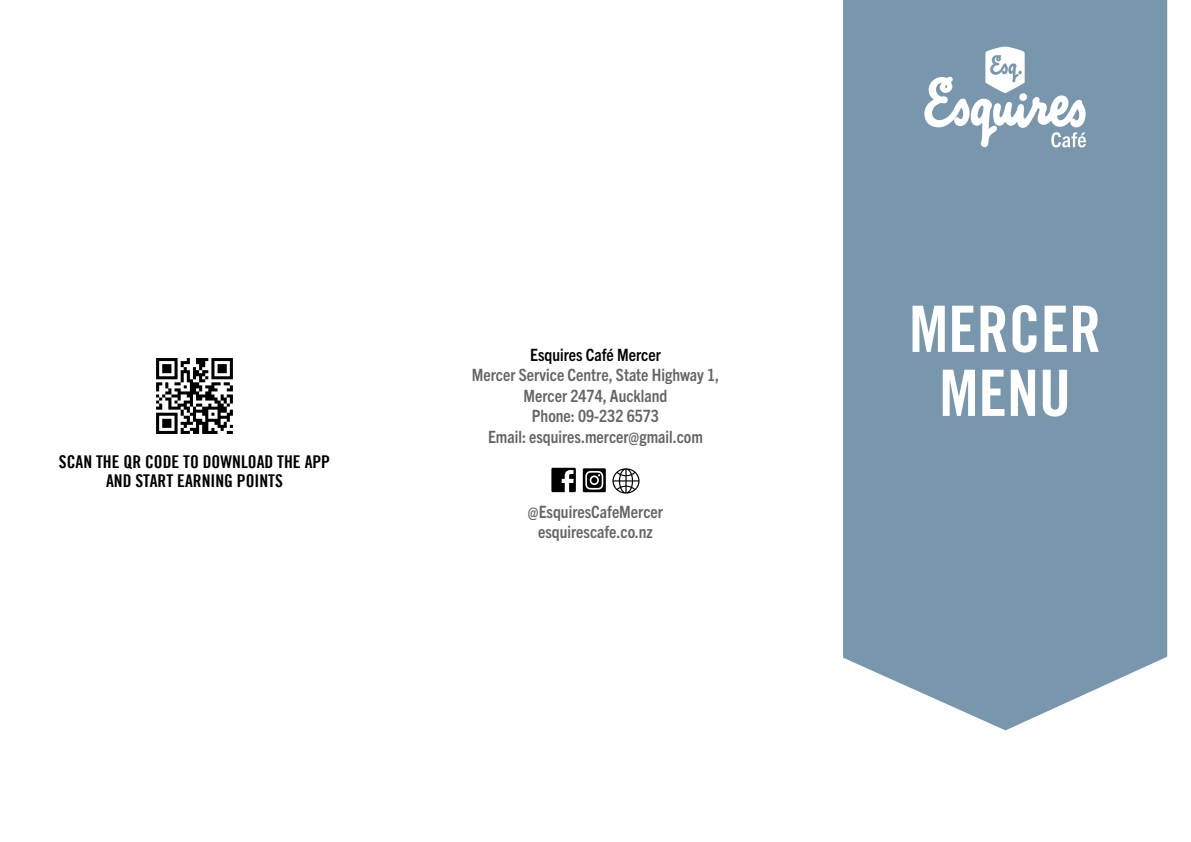
<style>
.page{position:relative;width:1191px;height:842px;background:#fff}
.page>*{position:absolute;margin:0;border:0;box-sizing:border-box;transform-origin:0 0}
.t1{font:64px/64px "Trade Gothic Bold Cond Twenty";color:#fff;text-align:center}
.t2{font:17.6px/18px "Trade Gothic Bold Cond Twenty";color:#000;text-align:center}
.t3{font:700 condensed 17px/20.4px "Trade Gothic Next LT Pro";color:#636466;text-align:center}
.t4{font:700 condensed 17px "Trade Gothic Next LT Pro";color:#000}
</style>
<div class="page">
<div style="left:843px;top:0;width:324px;height:730px;background:#7897ac"></div>
<svg style="left:551px;top:468px;width:25px;height:24px"></svg>
<svg style="left:583px;top:468px;width:23px;height:24px"></svg>
<svg style="left:612px;top:468px;width:27px;height:26px"></svg>
<svg style="left:924px;top:47px;width:161px;height:100px"></svg>
<img style="left:156px;top:358px;width:77px;height:76px">
<p class="t2" style="left:59px;top:453px;width:273px">SCAN THE QR CODE TO DOWNLOAD THE APP<br>AND START EARNING POINTS</p>
<p class="t4" style="left:530px;top:343px;width:132px">Esquires Café Mercer</p>
<p class="t3" style="left:472px;top:364px;width:249px">Mercer Service Centre, State Highway 1,<br>Mercer 2474, Auckland<br>Phone: 09-232 6573<br>Email: esquires.mercer@gmail.com</p>
<p class="t3" style="left:528px;top:500px;width:136px">@EsquiresCafeMercer esquirescafe.co.nz</p>
<h1 class="t1" style="left:909px;top:297px;width:193px">MERCER<br>MENU</h1>
</div>
